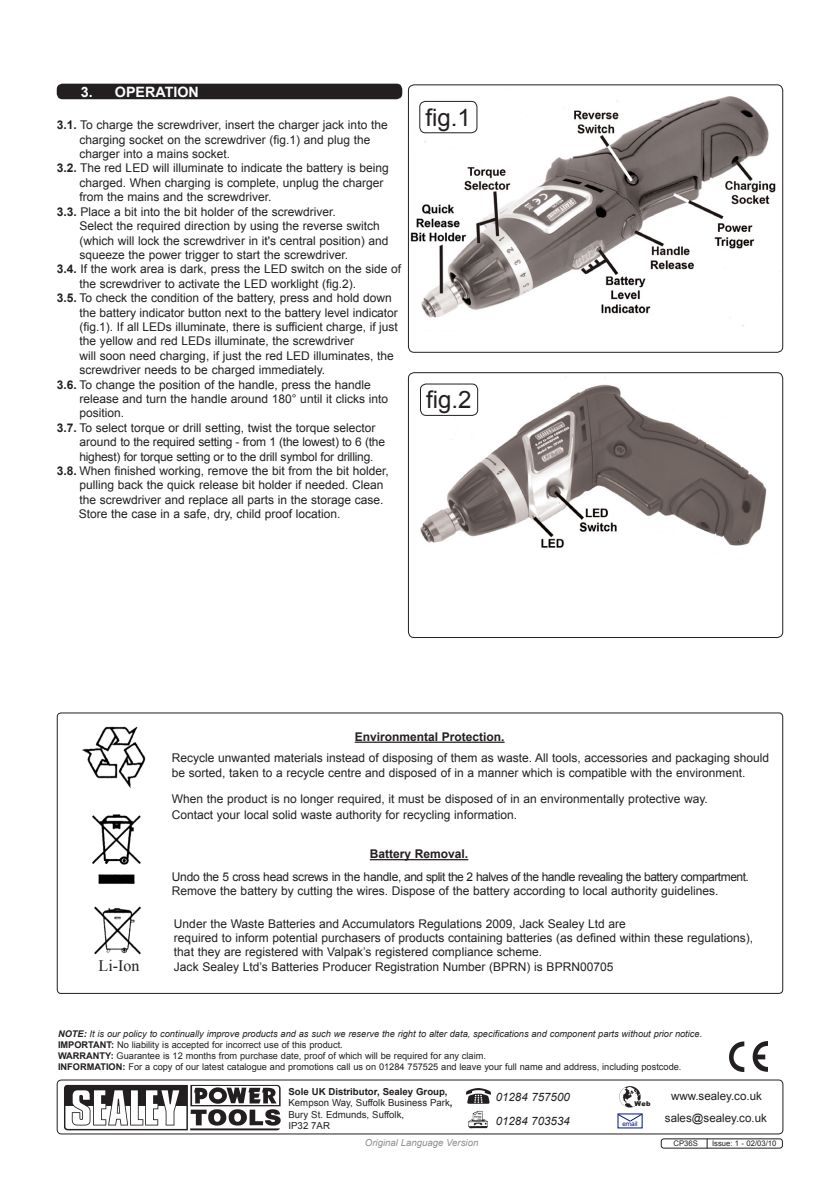
<style>
.page{position:relative;width:840px;height:1191px;background:#fff}
.page>*{position:absolute;margin:0;border:0;box-sizing:border-box;transform-origin:0 0}
.t1{font:24px "Arial";color:#231f20}
.t2{font:16px "Times New Roman";color:#231f20}
.Chapter_Header{font:700 14.2px "Arial";color:#fff}
.t3{font:12px/14.4px "Arial";color:#231f20}
.t4{font:12px/14.4px "Arial";letter-spacing:-.02em;color:#231f20}
.t5{font:12px "Arial";letter-spacing:-.04em;color:#231f20}
.t6{font:700 12px "Arial";color:#231f20}
.t7{font:11.6px "Arial";color:#231f20}
.t8{font:italic 11.6px "Arial";color:#231f20}
.t9{font:9.6px/11.6px "Arial";color:#231f20}
.t10{font:italic 9.6px "Arial";color:#8d8f92}
.t11{font:9.2px "Arial";color:#231f20}
.t12{font:italic 9.2px "Arial";color:#231f20}
.t13{font:7.6px "Arial";color:#231f20}
.t14{font:900 6.8px "Arial";color:#231f20}
.t15{font:6.4px "Arial";color:#001381}
.s1{font-weight:700}
</style>
<div class="page">
<img style="left:64px;top:1084px;width:217px;height:47px">
<svg style="left:766px;top:1041px;width:2px;height:30px"></svg>
<img style="left:729px;top:1041px;width:37px;height:30px">
<div style="left:57px;top:1079px;width:725px;height:55px;border:1px solid #231f20;border-radius:4px"></div>
<img style="left:468px;top:1110px;width:20px;height:18px">
<img style="left:465px;top:1088px;width:25px;height:16px">
<img style="left:618px;top:1085px;width:23px;height:23px;border-radius:11px">
<svg style="left:617px;top:1113px;width:25px;height:9px"></svg>
<div style="left:660px;top:1138px;width:122px;height:10px;border:1px solid #231f20;border-radius:3px"></div>
<img style="left:94px;top:906px;width:47px;height:48px">
<hr style="left:354px;top:741px;width:150px;height:2px;background:#231f20">
<hr style="left:369px;top:859px;width:99px;height:1px;background:#231f20">
<img style="left:81px;top:726px;width:65px;height:62px">
<img style="left:92px;top:814px;width:49px;height:70px">
<img style="left:409px;top:373px;width:373px;height:175px">
<div style="left:407px;top:372px;width:375px;height:266px;border:1px solid #231f20;border-radius:6px"></div>
<img style="left:409px;top:85px;width:373px;height:241px">
<div style="left:407px;top:84px;width:375px;height:269px;border:1px solid #231f20;border-radius:6px"></div>
<div style="left:419px;top:101px;width:57px;height:32px;background:#fff;border-radius:6px"></div>
<div style="left:419px;top:101px;width:58px;height:32px;border:1px solid #231f20;border-radius:6px"></div>
<div style="left:420px;top:384px;width:57px;height:31px;background:#fff;border-radius:6px"></div>
<div style="left:420px;top:383px;width:58px;height:33px;border:1px solid #231f20;border-radius:6px"></div>
<div style="left:57px;top:84px;width:345px;height:15px;background:#231f20;border-radius:6px"></div>
<p class="Chapter_Header" style="left:81px;top:83px;width:65px">3. Operation</p>
<p class="t3" style="left:79px;top:118px;width:309px;text-indent:-23px"><span class="s1">3.1.</span> To charge the screwdriver, insert the charger jack into the charging socket on the screwdriver (fig.1) and plug the charger into a mains socket.</p>
<p class="t3" style="left:79px;top:161px;width:310px;text-indent:-23px"><span class="s1">3.2.</span> The red LED will illuminate to indicate the battery is being charged. When charging is complete, unplug the charger from the mains and the screwdriver.</p>
<p class="t3" style="left:79px;top:204px;width:310px;text-indent:-23px"><span class="s1">3.3.</span> Place a bit into the bit holder of the screwdriver.<br>Select the required direction by using the reverse switch (which will lock the screwdriver in it's central position) and squeeze the power trigger to start the screwdriver.</p>
<p class="t3" style="left:79px;top:262px;width:323px;text-indent:-23px"><span class="s1">3.4.</span> If the work area is dark, press the LED switch on the side of the screwdriver to activate the LED worklight (fig.2).</p>
<p class="t3" style="left:79px;top:291px;width:320px;text-indent:-23px"><span class="s1">3.5.</span> To check the condition of the battery, press and hold down the battery indicator button next to the battery level indicator (fig.1). If all LEDs illuminate, there is sufficient charge, if just the yellow and red LEDs illuminate, the screwdriver<br>will soon need charging, if just the red LED illuminates, the screwdriver needs to be charged immediately.</p>
<p class="t3" style="left:79px;top:377px;width:310px;text-indent:-23px"><span class="s1">3.6.</span> To change the position of the handle, press the handle release and turn the handle around 180° until it clicks into position.</p>
<p class="t4" style="left:79px;top:420px;width:307px;text-indent:-23px"><span class="s1">3.7.</span> To select torque or drill setting, twist the torque selector around to the required setting - from 1 (the lowest) to 6 (the highest) for torque setting or to the drill symbol for drilling.</p>
<p class="t3" style="left:79px;top:464px;width:311px;text-indent:-23px"><span class="s1">3.8.</span> When finished working, remove the bit from the bit holder, pulling back the quick release bit holder if needed. Clean the screwdriver and replace all parts in the storage case.</p>
<p class="t3" style="left:79px;top:507px;width:263px">Store the case in a safe, dry, child proof location.</p>
<p class="t1" style="left:425px;top:101px;width:47px">fig.1</p>
<p class="t1" style="left:426px;top:384px;width:47px">fig.2</p>
<p class="t2" style="left:99px;top:955px;width:42px">Li-Ion</p>
<p class="t6" style="left:354px;top:729px;width:151px">Environmental Protection.</p>
<p class="t3" style="left:172px;top:751px;width:598px">Recycle unwanted materials instead of disposing of them as waste. All tools, accessories and packaging should be sorted, taken to a recycle centre and disposed of in a manner which is compatible with the environment.</p>
<p class="t3" style="left:172px;top:791px;width:537px;line-height:16px">When the product is no longer required, it must be disposed of in an environmentally protective way.<br>Contact your local solid waste authority for recycling information.</p>
<p class="t6" style="left:369px;top:846px;width:100px">Battery Removal.</p>
<p class="t5" style="left:172px;top:868px;width:578px">U ndo the 5 cross head screws in the handle, and split the 2 halves of the handle revealing the battery compartment.</p>
<p class="t3" style="left:172px;top:883px;width:547px">Remove the battery by cutting the wires. Dispose of the battery according to local authority guidelines.</p>
<p class="t3" style="left:174px;top:916px;width:580px">U nder the Waste Batteries and Accumulators Regulations 2009, Jack Sealey Ltd are<br>required to inform potential purchasers of products containing batteries (as defined within these regulations), that they are registered with Valpak’s registered compliance scheme.</p>
<p class="t3" style="left:174px;top:959px;width:440px">Jack Sealey Ltd’s Batteries Producer Registration N umber (BPRN ) is BPRN 00705</p>
<p class="t12" style="left:58px;top:1027px;width:645px"><span class="s1">NOTE:</span> It is our policy to continually improve products and as such we reserve the right to alter data, specifications and component parts without prior notice.</p>
<p class="t11" style="left:58px;top:1038px;width:286px"><span class="s1">IMPORTANT:</span> No liability is accepted for incorrect use of this product.</p>
<p class="t11" style="left:58px;top:1049px;width:429px"><span class="s1">WARRANTY:</span> Guarantee is 12 months from purchase date, proof of which will be required for any claim.</p>
<p class="t11" style="left:58px;top:1060px;width:624px"><span class="s1">INFORMATION:</span> For a copy of our latest catalogue and promotions call us on 01284 757525 and leave your full name and address, including postcode.</p>
<p class="t8" style="left:495px;top:1089px;width:76px">01284 757500</p>
<p class="t8" style="left:495px;top:1113px;width:76px">01284 703534</p>
<p class="t7" style="left:664px;top:1109px;width:103px">sales@sealey.co.uk</p>
<p class="t9" style="left:288px;top:1085px;width:165px"><span class="s1">Sole UK Distributor, Sealey Group,<br></span>Kempson Way, Suffolk Business Park<span class="s1">,<br></span>Bury St. Edmunds, Suffolk,</p>
<p class="t9" style="left:288px;top:1120px;width:43px">IP32 7AR</p>
<p class="t7" style="left:670px;top:1088px;width:92px">www.sealey.co.uk</p>
<p class="t14" style="left:634px;top:1098px;width:18px">Web</p>
<p class="t15" style="left:622px;top:1120px;width:17px">email</p>
<p class="t10" style="left:364px;top:1136px;width:115px">Original Language Version</p>
<p class="t13" style="left:673px;top:1138px;width:26px">CP36S</p>
<p class="t13" style="left:711px;top:1138px;width:66px">Issue: 1 - 02/03/10</p>
</div>
